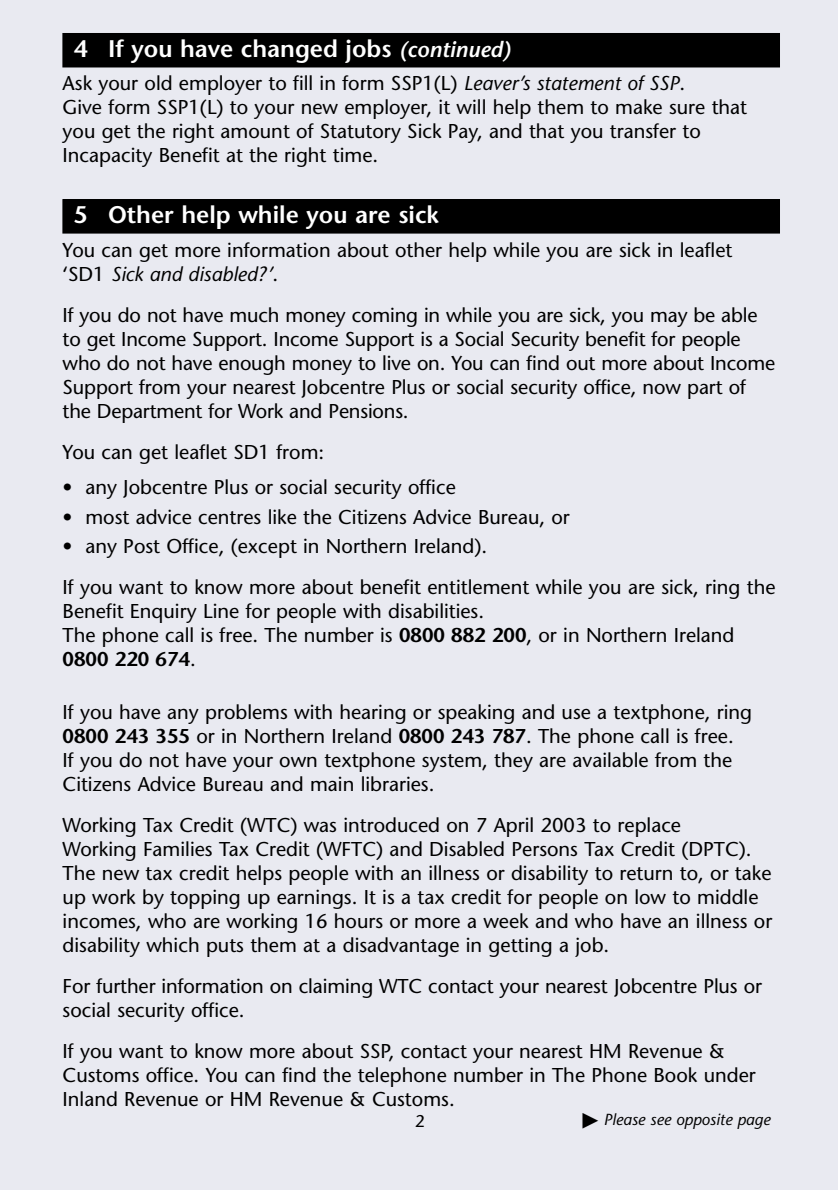
<style>
.page{position:relative;width:840px;height:1190px;background:#fff}
.page>*{position:absolute;margin:0;border:0;box-sizing:border-box;transform-origin:0 0}
.t1{font:600 24px "Stone Sans";color:#fff}
.t2{font:20px/24px "Stone Sans";color:#000}
.t3{font:17px "Stone Sans";color:#000}
.t4{font:italic 16px "Stone Sans";color:#000}
.s1{font-style:italic;font-size:22px}
.s2{font-style:italic}
.s3{font-weight:600}
.s4{font-family:"Universal Newswith Comm Pi";font-style:normal}
</style>
<div class="page">
<div style="left:0;top:0;width:838px;height:1190px;background:#e9eaf1"></div>
<div style="left:63px;top:33px;width:717px;height:34px;background:#000"></div>
<div style="left:63px;top:200px;width:717px;height:33px;background:#000"></div>
<div style="left:63px;top:199px;width:717px;height:34px;border:1px solid #000"></div>
<p class="t1" style="left:74px;top:39px;width:438px">4 If you have changed jobs <span class="s1">(continued)</span></p>
<p class="t2" style="left:63px;top:73px;width:686px">Ask your old employer to fill in form SSP1(L) <span class="s2">Leaver’s statement of SSP</span>.<br>Give form SSP1(L) to your new employer, it will help them to make sure that you get the right amount of Statutory Sick Pay, and that you transfer to Incapacity Benefit at the right time.</p>
<p class="t1" style="left:74px;top:205px;width:366px">5 Other help while you are sick</p>
<p class="t2" style="left:63px;top:240px;width:671px">You can get more information about other help while you are sick in leaflet ‘SD1 <span class="s2">Sick and disabled?’</span>.</p>
<p class="t2" style="left:63px;top:305px;width:714px">If you do not have much money coming in while you are sick, you may be able to get Income Support. Income Support is a Social Security benefit for people who do not have enough money to live on. You can find out more about Income Support from your nearest Jobcentre Plus or social security office, now part of the Department for Work and Pensions.</p>
<p class="t2" style="left:63px;top:442px;width:263px">You can get leaflet SD1 from:</p>
<p class="t2" style="left:63px;top:477px;width:395px">• any Jobcentre Plus or social security office</p>
<p class="t2" style="left:63px;top:507px;width:509px">• most advice centres like the Citizens Advice Bureau, or</p>
<p class="t2" style="left:63px;top:528px;width:714px;line-height:41px">• any Post Office, (except in Northern Ireland).<br>If you want to know more about benefit entitlement while you are sick, ring the</p>
<p class="t2" style="left:63px;top:602px;width:673px">Benefit Enquiry Line for people with disabilities.<br>The phone call is free. The number is <span class="s3">0800 882 200</span>, or in Northern Ireland<br><span class="s3">0800 220 674</span>.</p>
<p class="t2" style="left:63px;top:702px;width:691px">If you have any problems with hearing or speaking and use a textphone, ring <span class="s3">0800 243 355</span> or in Northern Ireland <span class="s3">0800 243 787</span>. The phone call is free.<br>If you do not have your own textphone system, they are available from the Citizens Advice Bureau and main libraries.</p>
<p class="t2" style="left:63px;top:815px;width:711px">Working Tax Credit (WTC) was introduced on 7 April 2003 to replace<br>Working Families Tax Credit (WFTC) and Disabled Persons Tax Credit (DPTC).<br>The new tax credit helps people with an illness or disability to return to, or take up work by topping up earnings. It is a tax credit for people on low to middle incomes, who are working 16 hours or more a week and who have an illness or disability which puts them at a disadvantage in getting a job.</p>
<p class="t2" style="left:63px;top:976px;width:701px">For further information on claiming WTC contact your nearest Jobcentre Plus or social security office.</p>
<p class="t2" style="left:63px;top:1041px;width:695px">If you want to know more about SSP, contact your nearest HM Revenue &amp;<br>Customs office. You can find the telephone number in The Phone Book under<br>Inland Revenue or HM Revenue &amp; Customs.</p>
<p class="t3" style="left:415px;top:1114px;width:11px">2</p>
<p class="t4" style="left:582px;top:1113px;width:190px"><span class="s4">-</span> Please see opposite page</p>
</div>
